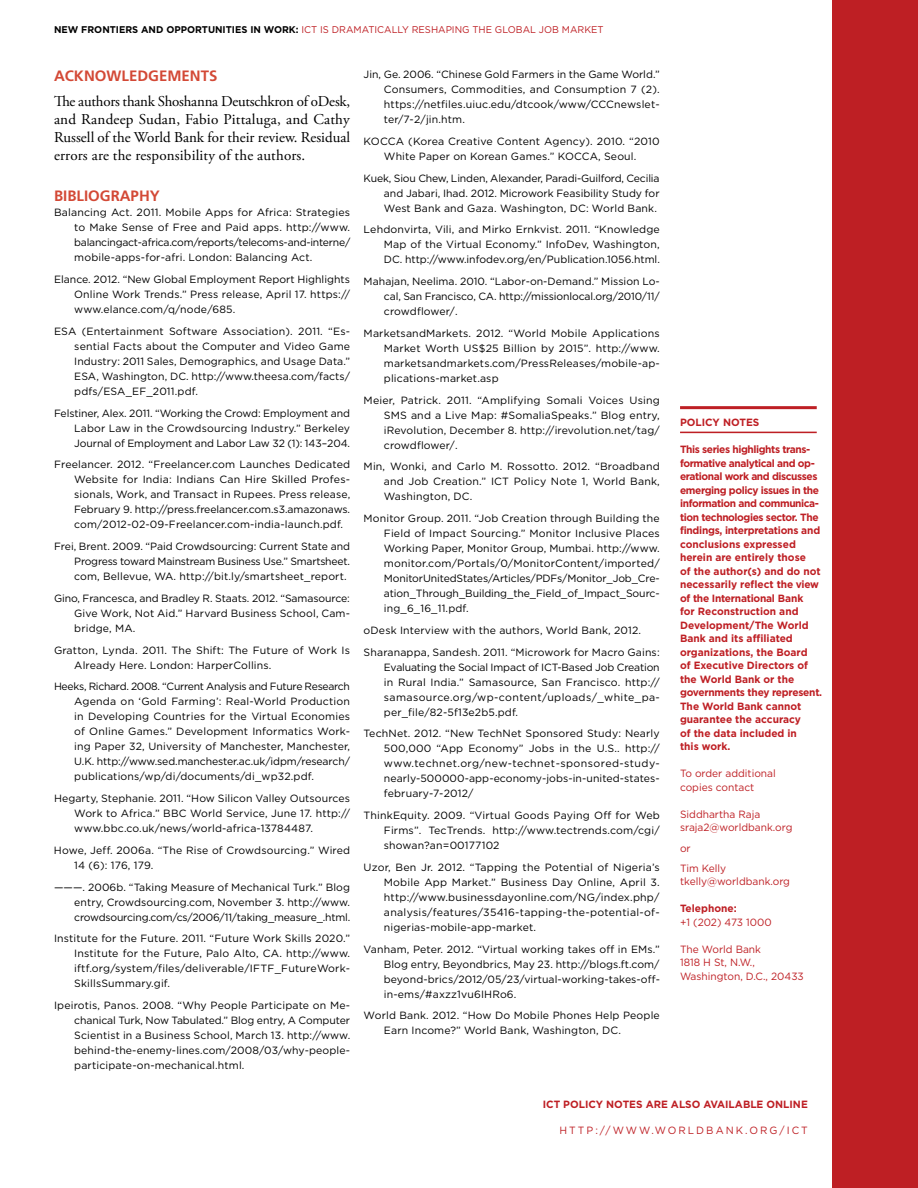
<style>
.page{position:relative;width:918px;height:1188px;background:#fff}
.page>*{position:absolute;margin:0;border:0;box-sizing:border-box;transform-origin:0 0}
.t1{font:15px/18px "Adobe Garamond Pro";letter-spacing:.01em;color:#000;text-align:justify}
.t2{font:700 15px "Frutiger LT Std";color:#d34936}
.t3{font:10.5px/15px "Gotham";letter-spacing:.015em;color:#000;text-align:justify}
.t4{font:700 10.5px/13.5px "Gotham";color:#be1f24}
.t5{font:10.5px/13.5px "Gotham";color:#be1f24}
.t6{font:700 9.75px "Gotham";color:#000}
.t7{font:9.75px "Gotham";color:#be1f24}
.s1{font-weight:400;color:#be1f24}
</style>
<div class="page">
<div style="left:833px;top:0;width:85px;height:1188px;background:#be1f24"></div>
<hr style="left:680px;top:432px;width:137px;height:1px;background:#be1f24">
<hr style="left:680px;top:406px;width:137px;height:3px;background:#be1f24">
<p class="t6" style="left:54px;top:23px;width:294px">N ew Frontiers and Opportunities in Work: <span class="s1">ICT is drama</span></p>
<p class="t7" style="left:368px;top:24px;width:77px">tically reshaping</p>
<p class="t7" style="left:472px;top:24px;width:98px">the global job mark</p>
<p class="t7" style="left:591px;top:24px;width:14px">et</p>
<h1 class="t2" style="left:54px;top:67px;width:165px">ACKNOWLEDGEMENTS</h1>
<h1 class="t1" style="left:54px;top:93px;width:298px">The authors thank Shoshanna Deutschkron of oDesk, and Randeep Sudan, Fabio Pittaluga, and Cathy Russell of the World Bank for their review. Residual errors are the responsibility of the authors.</h1>
<h1 class="t2" style="left:54px;top:187px;width:107px">BI BLIOGRAPHY</h1>
<p class="t3" style="left:74px;top:205px;width:278px;text-indent:-20px">Balancing Act. 2011. Mobile Apps for Africa: Strategies to Make Sense of Free and Paid apps. http://www. balancingact-africa.com/reports/telecoms-and-interne/ mobile-apps-for-afri. London: Balancing Act.</p>
<p class="t3" style="left:74px;top:272px;width:277px;text-indent:-20px">Elance. 2012. “New Global Employment Report H ighlights Online Work Trends.” Press release, April 17. https:// www.elance.com/q/node/685.</p>
<p class="t3" style="left:74px;top:324px;width:278px;text-indent:-20px">ESA (Entertainment Software Association). 2011. “Es&shy;sential Facts about the Computer and Video Game Industry: 2011 Sales, Demographics, and Usage Data.” ESA, Washington, D C. http://www.theesa.com/facts/ pdfs/ESA_E F_2011.pdf.</p>
<p class="t3" style="left:74px;top:405px;width:277px;text-indent:-20px">Felstiner, Alex. 2011. “Working the Crowd: Employment and Labor Law in the Crowdsourcing Industry.” Berkeley Journal of Employment and Labor Law 32 (1): 143–204.</p>
<p class="t3" style="left:74px;top:457px;width:278px;text-indent:-20px">Freelancer. 2012. “Freelancer.com Launches Dedicated Website for India: Indians Can H ire Skilled Profes&shy;sionals, Work, and Transact in Rupees. Press release, February 9. http://press.freelancer.com.s3.amazonaws. com/2012-02-09-Freelancer.com-india-launch.pdf.</p>
<p class="t3" style="left:74px;top:539px;width:278px;text-indent:-20px">Frei, Brent. 2009. “Paid Crowdsourcing: Current State and Progress toward Mainstream Business Use.” Smartsheet. com, Bellevue, WA. http://bit.ly/smartsheet_report.</p>
<p class="t3" style="left:74px;top:591px;width:277px;text-indent:-20px">Gino, Francesca, and Bradley R. Staats. 2012. “Samasource:<br>Give Work, Not Aid.” Harvard Business School, Cam&shy;bridge, MA.</p>
<p class="t3" style="left:74px;top:642px;width:277px;text-indent:-20px">Gratton, Lynda. 2011. The Shift: The Future of Work Is<br>Already Here. London: HarperCollins.</p>
<p class="t3" style="left:74px;top:679px;width:277px;text-indent:-20px">Heeks, Richard. 2008. “Current Analysis and Future Research Agenda on ‘Gold Farming’: Real-World Production in Developing Countries for the Virtual Economies of Online Games.” Development Informatics Work&shy;ing Paper 32, U niversity of Manchester, Manchester, U .K. http://www.sed.manchester.ac.uk/idpm/research/ publications/wp/di/documents/di_wp32.pdf.</p>
<p class="t3" style="left:74px;top:791px;width:277px;text-indent:-20px">Hegarty, Stephanie. 2011. “How Silicon Valley Outsources Work to Africa.” BBC World Service, June 17. http:// www.bbc.co.uk/news/world-africa-13784487.</p>
<p class="t3" style="left:74px;top:843px;width:277px;text-indent:-20px">H owe, Jeff. 2006a. “The Rise of Crowdsourcing.” Wired<br>14 (6): 176, 179.</p>
<p class="t3" style="left:74px;top:879px;width:278px;text-indent:-20px">———. 2006b. “Taking Measure of Mechanical Turk.” Blog entry, Crowdsourcing.com, November 3. http://www. crowdsourcing.com/cs/2006/11/taking_measure_.html.</p>
<p class="t3" style="left:74px;top:931px;width:277px;text-indent:-20px">Institute for the Future. 2011. “Future Work Skills 2020.” Institute for the Future, Palo Alto, CA. http://www. iftf.org/system/files/deliverable/IFTF_FutureWork-SkillsSummary.gif.</p>
<p class="t3" style="left:74px;top:998px;width:278px;text-indent:-20px">Ipeirotis, Panos. 2008. “Why People Participate on Me&shy;chanical Turk, Now Tabulated.” Blog entry, A Computer Scientist in a Business School, March 13. http://www. behind-the-enemy-lines.com/2008/03/why-people&shy;participate-on-mechanical.html.</p>
<p class="t3" style="left:384px;top:67px;width:277px;text-indent:-20px">Jin, Ge. 2006. “Chinese Gold Farmers in the Game World.” Consumers, Commodities, and Consumption 7 (2). https://netfiles.uiuc.edu/dtcook/www/CCCnewslet&shy;ter/7-2/jin.htm.</p>
<p class="t3" style="left:364px;top:133px;width:298px;text-align:center">KOCCA (Korea Creative Content Agency). 2010. “2010<br>White Paper on Korean Games.” KOCCA, Seoul.</p>
<p class="t3" style="left:384px;top:170px;width:277px;text-indent:-20px">Kuek, Siou Chew, Linden, Alexander, Paradi-Guilford, Cecilia and Jabari, Ihad. 2012. Microwork Feasibility Study for West Bank and Gaza. Washington, DC: World Bank.</p>
<p class="t3" style="left:384px;top:222px;width:278px;text-indent:-20px">Lehdonvirta, Vili, and Mirko Ernkvist. 2011. “Knowledge Map of the Virtual Economy.” InfoDev, Washington, DC. http://www.infodev.org/en/Publication.1056.html.</p>
<p class="t3" style="left:384px;top:274px;width:277px;text-indent:-20px">Mahajan, Neelima. 2010. “Labor-on-Demand.” Mission Lo&shy;cal, San Francisco, CA. http://missionlocal.org/2010/11/ crowdflower/.</p>
<p class="t3" style="left:384px;top:325px;width:277px;text-indent:-20px">MarketsandMarkets. 2012. “World Mobile Applications Market Worth US$25 Billion by 2015”. http://www. marketsandmarkets.com/PressReleases/mobile-ap&shy;plications-market.asp</p>
<p class="t3" style="left:384px;top:392px;width:277px;text-indent:-20px">Meier, Patrick. 2011. “Amplifying Somali Voices Using SMS and a Live Map: #SomaliaSpeaks.” Blog entry, iRevolution, December 8. http://irevolution.net/tag/ crowdflower/.</p>
<p class="t3" style="left:384px;top:459px;width:277px;text-indent:-20px">Min, Wonki, and Carlo M. Rossotto. 2012. “Broadband and Job Creation.” ICT Policy Note 1, World Bank, Washington, DC.</p>
<p class="t3" style="left:384px;top:511px;width:277px;text-indent:-20px">Monitor Group. 2011. “Job Creation through Building the Field of Impact Sourcing.” Monitor Inclusive Places Working Paper, Monitor Group, Mumbai. http://www. monitor.com/Portals/0/MonitorContent/imported/ MonitorU nitedStates/Articles/PD Fs/Monitor_Job_Cre&shy;ation_Through_Building_the_Field_of_Impact_Sourc&shy;ing_6_16_11.pdf.</p>
<p class="t3" style="left:364px;top:619px;width:298px;line-height:21.8px">oDesk Interview with the authors, World Bank, 2012.<br>Sharanappa, Sandesh. 2011. “Microwork for Macro Gains:</p>
<p class="t3" style="left:384px;top:659px;width:278px">Evaluating the Social Impact of ICT-Based Job Creation in Rural India.” Samasource, San Francisco. http:// samasource.org/wp-content/uploads/_white_pa&shy;per_file/82-5f13e2b5.pdf.</p>
<p class="t3" style="left:384px;top:726px;width:278px;text-indent:-20px">TechNet. 2012. “New TechNet Sponsored Study: Nearly 500,000 “App Economy” Jobs in the U.S.. http:// www.technet.org/new-technet-sponsored-study&shy;nearly-500000-app-economy-jobs-in-united-states&shy;february-7-2012/</p>
<p class="t3" style="left:384px;top:808px;width:277px;text-indent:-20px">ThinkEquity. 2009. “Virtual Goods Paying Off for Web Firms”. TecTrends. http://www.tectrends.com/cgi/ showan?an=00177102</p>
<p class="t3" style="left:384px;top:859px;width:277px;text-indent:-20px">Uzor, Ben Jr. 2012. “Tapping the Potential of Nigeria’s Mobile App Market.” Business Day Online, April 3. http://www.businessdayonline.com/NG/index.php/ analysis/features/35416-tapping-the-potential-of&shy;nigerias-mobile-app-market.</p>
<p class="t3" style="left:384px;top:941px;width:278px;text-indent:-20px">Vanham, Peter. 2012. “Virtual working takes off in E Ms.” B log entry, Beyondbrics, May 23. http://blogs.ft.com/ beyond-brics/2012/05/23/virtual-working-takes-off&shy;in-ems/#axzz1vu6IH Ro6.</p>
<p class="t3" style="left:384px;top:1008px;width:277px;text-indent:-20px">World Bank. 2012. “How Do Mobile Phones Help People<br>Earn Income?” World Bank, Washington, DC.</p>
<p class="t4" style="left:680px;top:416px;width:51px">POlICY NOTES</p>
<p class="t4" style="left:680px;top:443px;width:144px">This series highlights trans&shy;formative analytical and op&shy;erational work and discusses emerging policy issues in the information and communica&shy;tion technologies sector. The findings, interpretations and conclusions expressed herein are entirely those<br>of the author(s) and do not necessarily reflect the view of the I nternational Bank<br>for Reconstruction and<br>Development/The World<br>Bank and its affiliated organizations, the Board<br>of Executive Directors of the World Bank or the governments they represent.<br>The World Bank cannot guarantee the accuracy<br>of the data included in<br>this work.</p>
<p class="t5" style="left:680px;top:767px;width:97px">To order additional copies contact</p>
<p class="t5" style="left:680px;top:807px;width:114px">Siddhartha Raja sraja2@worldbank.org</p>
<p class="t5" style="left:680px;top:838px;width:48px;line-height:20.2px">or<br>Tim Kelly</p>
<p class="t5" style="left:680px;top:875px;width:111px">tkelly@worldbank.org</p>
<p class="t4" style="left:680px;top:902px;width:58px">Telephone:</p>
<p class="t5" style="left:680px;top:915px;width:93px">+1 (202) 473 1000</p>
<p class="t5" style="left:680px;top:942px;width:125px">The World Bank<br>1818 H St, N.W.,<br>Washington, D.C., 20433</p>
<p class="t4" style="left:543px;top:1098px;width:267px">ICT Policy Notes are also available online</p>
<p class="t5" style="left:559px;top:1123px;width:67px">http ://www</p>
<p class="t5" style="left:651px;top:1123px;width:15px">.wor</p>
<p class="t5" style="left:688px;top:1123px;width:38px">ldbank</p>
<p class="t5" style="left:745px;top:1123px;width:14px">.org</p>
<p class="t5" style="left:779px;top:1123px;width:29px">/ICT</p>
</div>
